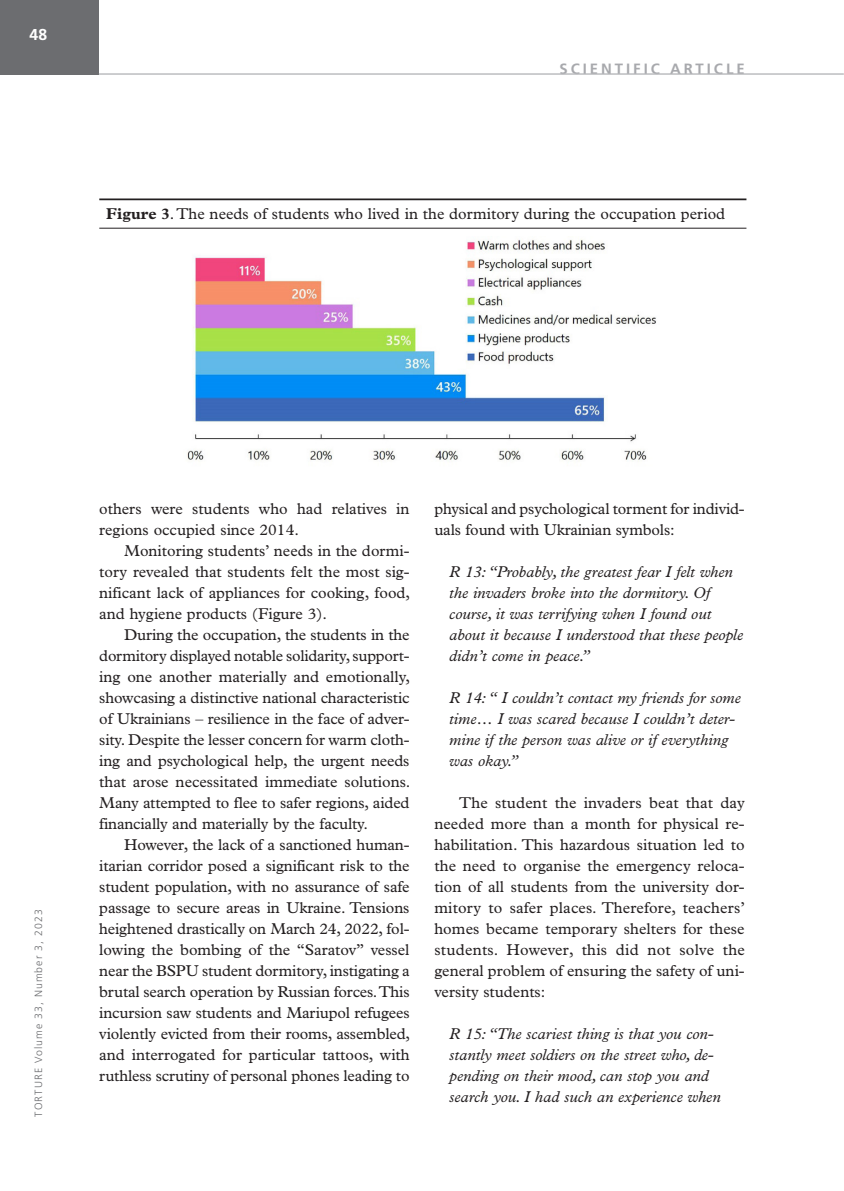
<style>
.page{position:relative;width:844px;height:1191px;background:#fff}
.page>*{position:absolute;margin:0;border:0;box-sizing:border-box;transform-origin:0 0}
.Normal_indented{font:15.75px/21px "Plantin Std";color:#231f20;text-align:justify}
.t1{font:italic 15.75px/21px "Plantin Std";color:#231f20}
.Normal_tabla{font:15.75px "Plantin Std";color:#231f20}
.t2{font:700 15.75px "Frutiger LT Std";color:#fff}
.t3{font:700 14.88px "Frutiger LT Std";letter-spacing:.2em;color:#a8a9ad}
.t4{font:300 10.5px "Frutiger LT Std";letter-spacing:.1em;color:#6c6d70}
.s1{font-weight:700}
</style>
<div class="page">
<div style="left:0;top:0;width:99px;height:74px;background:#6c6d70"></div>
<hr style="left:99px;top:74px;width:744px;height:1px;background:#bcbdc0">
<img style="left:187px;top:239px;width:469px;height:223px">
<hr style="left:99px;top:198px;width:647px;height:2px;background:#231f20">
<hr style="left:99px;top:228px;width:647px;height:1px;background:#231f20">
<p class="t2" style="left:30px;top:26px;width:19px">48</p>
<p class="t3" style="left:559px;top:60px;width:187px">SCIENTIFIC ARTICLE</p>
<p class="Normal_tabla" style="left:106px;top:205px;width:620px"><span class="s1">Figure 3</span>. The needs of students who lived in the dormitory during the occupation period</p>
<p class="t4" style="left:33px;top:1116px;width:208px;rotate:-90deg">TORTURE Volume 33, Number 3, 2023</p>
<p class="Normal_indented" style="left:99px;top:498px;width:312px">others were students who had relatives in regions occupied since 2014.</p>
<p class="Normal_indented" style="left:99px;top:540px;width:312px;text-indent:25px">Monitoring students’ needs in the dormi&shy;tory revealed that students felt the most sig&shy;nificant lack of appliances for cooking, food, and hygiene products (Figure 3).</p>
<p class="Normal_indented" style="left:99px;top:624px;width:312px;text-indent:25px">During the occupation, the students in the dormitory displayed notable solidarity, support&shy;ing one another materially and emotionally, showcasing a distinctive national characteristic of Ukrainians – resilience in the face of adver&shy;sity. Despite the lesser concern for warm cloth&shy;ing and psychological help, the urgent needs that arose necessitated immediate solutions.<br>Many attempted to flee to safer regions, aided financially and materially by the faculty.</p>
<p class="Normal_indented" style="left:99px;top:834px;width:312px;text-indent:25px">However, the lack of a sanctioned human&shy;itarian corridor posed a significant risk to the student population, with no assurance of safe passage to secure areas in Ukraine. Tensions heightened drastically on March 24, 2022, fol&shy;lowing the bombing of the “Saratov” vessel near the BSPU student dormitory, instigating a brutal search operation by Russian forces. This incursion saw students and Mariupol refugees violently evicted from their rooms, assembled, and interrogated for particular tattoos, with ruthless scrutiny of personal phones leading to</p>
<p class="Normal_indented" style="left:434px;top:498px;width:312px">physical and psychological torment for individ&shy;uals found with Ukrainian symbols:</p>
<p class="t1" style="left:449px;top:561px;width:295px">R 13: “Probably, the greatest fear I felt when the invaders broke into the dormitory. Of course, it was terrifying when I found out about it because I understood that these people didn’t come in peace.”</p>
<p class="t1" style="left:449px;top:687px;width:293px">R 14: “ I couldn’t contact my friends for some time… I was scared because I couldn’t deter&shy;mine if the person was alive or if everything was okay.”</p>
<p class="Normal_indented" style="left:434px;top:792px;width:312px;text-indent:25px">The student the invaders beat that day needed more than a month for physical re&shy;habilitation. This hazardous situation led to the need to organise the emergency reloca&shy;tion of all students from the university dor&shy;mitory to safer places. Therefore, teachers’ homes became temporary shelters for these students. However, this did not solve the general problem of ensuring the safety of uni&shy;versity students:</p>
<p class="t1" style="left:449px;top:1023px;width:273px">R 15: “The scariest thing is that you con&shy;stantly meet soldiers on the street who, de&shy;pending on their mood, can stop you and search you. I had such an experience when</p>
</div>
